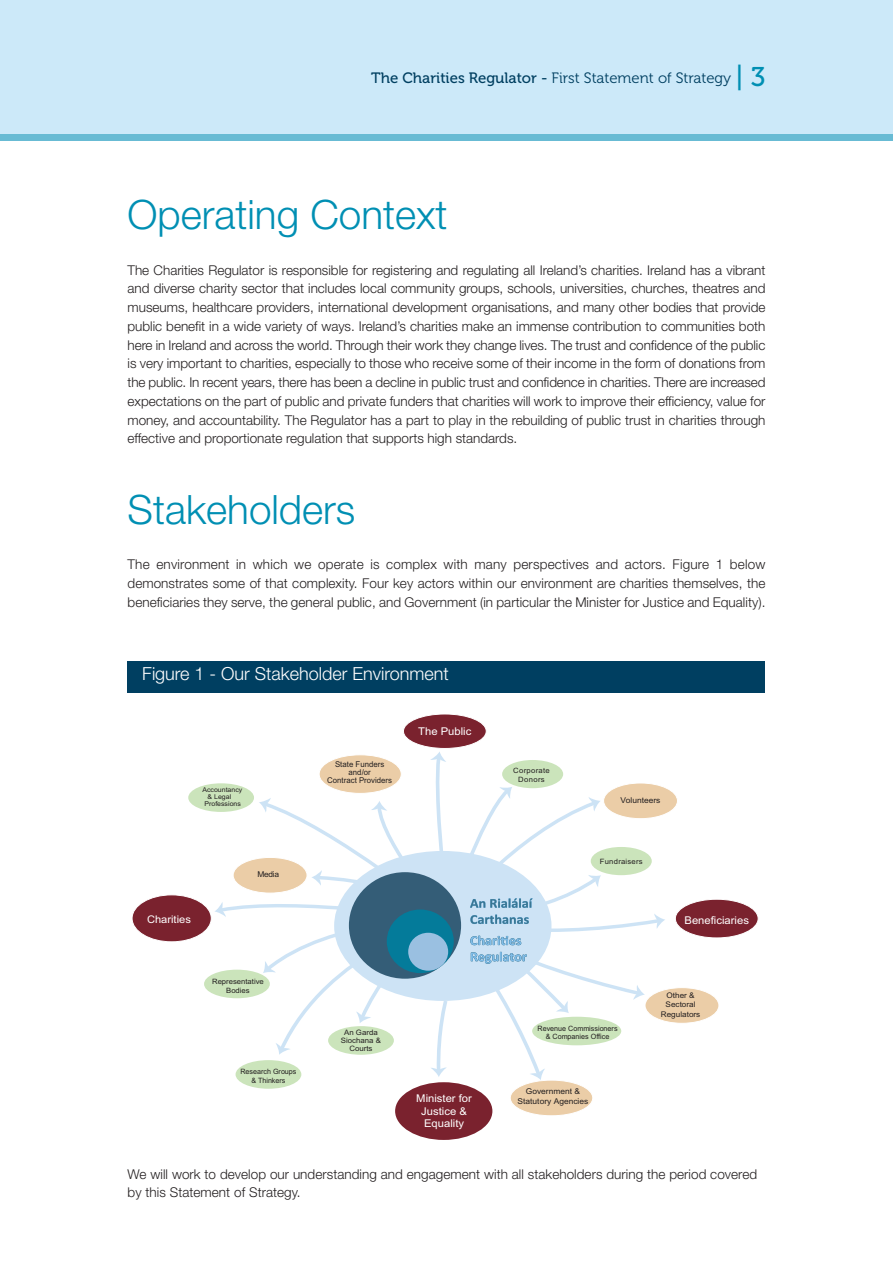
<style>
.page{position:relative;width:893px;height:1263px;background:#fff}
.page>*{position:absolute;margin:0;border:0;box-sizing:border-box;transform-origin:0 0}
.t1{font:300 40.5px "Helvetica Neue";color:#008fb3}
.t2{font:300 18px "Helvetica Neue";color:#fff}
.t3{font:15px "Museo 300";color:#003f61}
.t4{font:300 13.5px/18.8px "Helvetica Neue";letter-spacing:.005em;color:#231f20;text-align:justify}
.t5{font:10.65px/12.8px "Arial";color:#fff;text-align:center;scale:1.05 1}
.t6{font:10.5px "Arial";color:#fff;scale:1.05 1}
.t7{font:7.95px/9.6px "Arial";color:#231f20;text-align:center;scale:1.05 1}
.t8{font:7.95px/7.9px "Arial";color:#231f20;text-align:center}
.t9{font:7.8px/9.3px "Arial";color:#231f20;text-align:center;scale:1.05 1}
.t10{font:7.5px/7.9px "Arial";color:#231f20;text-align:center;scale:1.05 1}
.t11{font:7.35px/7.4px "Arial";color:#231f20;text-align:center}
.t12{font:7.35px/8.7px "Arial";color:#231f20;text-align:center;scale:1.05 1}
.t13{font:7.35px/9.4px "Arial";letter-spacing:.04em;color:#231f20;text-align:center;scale:1.05 1}
.t14{font:7.35px "Arial";letter-spacing:.035em;color:#231f20;scale:1.05 1}
.t15{font:6.6px "Arial";color:#231f20;scale:1.05 1}
.s1{font-family:"Museo 500"}
.s2{font-family:"Museo 500";font-size:27px;color:#008fb3}
</style>
<div class="page">
<div style="left:0;top:0;width:893px;height:140px;background:#cce9f9"></div>
<div style="left:0;top:134px;width:893px;height:6px;background:#68bbd4"></div>
<div style="left:645px;top:988px;width:74px;height:35px;background:#ebcda7;border-radius:50%"></div>
<div style="left:645px;top:987px;width:74px;height:37px;border:1px solid #fff;border-radius:50%"></div>
<div style="left:510px;top:1080px;width:83px;height:36px;background:#ebcda7;border-radius:50%"></div>
<div style="left:510px;top:1080px;width:83px;height:36px;border:1px solid #fff;border-radius:50%"></div>
<div style="left:403px;top:714px;width:83px;height:34px;background:#7a222e;border-radius:50%"></div>
<div style="left:403px;top:714px;width:84px;height:35px;border:1px solid #fff;border-radius:50%"></div>
<div style="left:675px;top:899px;width:83px;height:39px;background:#7a222e;border-radius:50%"></div>
<div style="left:675px;top:899px;width:84px;height:39px;border:1px solid #fff;border-radius:50%"></div>
<div style="left:132px;top:895px;width:79px;height:47px;background:#7a222e;border-radius:50%"></div>
<div style="left:132px;top:894px;width:80px;height:48px;border:1px solid #fff;border-radius:50%"></div>
<div style="left:395px;top:1082px;width:97px;height:58px;background:#7a222e;border-radius:50%"></div>
<svg style="left:214px;top:752px;width:451px;height:328px"></svg>
<div style="left:319px;top:755px;width:82px;height:38px;background:#ebcda7;border-radius:50%"></div>
<div style="left:319px;top:754px;width:83px;height:40px;border:1px solid #fff;border-radius:50%"></div>
<div style="left:604px;top:783px;width:73px;height:36px;background:#ebcda7;border-radius:50%"></div>
<div style="left:603px;top:783px;width:75px;height:36px;border:1px solid #fff;border-radius:50%"></div>
<div style="left:328px;top:1026px;width:66px;height:29px;background:#cbe4bb;border-radius:50%"></div>
<div style="left:188px;top:783px;width:66px;height:29px;background:#cbe4bb;border-radius:50%"></div>
<div style="left:204px;top:970px;width:66px;height:28px;background:#cbe4bb;border-radius:50%"></div>
<div style="left:591px;top:847px;width:61px;height:28px;background:#cbe4bb;border-radius:50%"></div>
<div style="left:502px;top:760px;width:61px;height:28px;background:#cbe4bb;border-radius:50%"></div>
<div style="left:532px;top:1017px;width:89px;height:28px;background:#cbe4bb;border-radius:50%"></div>
<div style="left:236px;top:1060px;width:65px;height:29px;background:#cbe4bb;border-radius:50%"></div>
<div style="left:128px;top:661px;width:637px;height:32px;background:#003f61"></div>
<p class="t3" style="left:371px;top:72px;width:396px"><span class="s1">The Charities Regulator -</span> First Statement of Strategy <span class="s2">| 3</span></p>
<h1 class="t1" style="left:128px;top:200px;width:321px">Operating Context</h1>
<p class="t4" style="left:128px;top:262px;width:639px">The Charities Regulator is responsible for registering and regulating all Ireland’s charities. Ireland has a vibrant and diverse charity sector that includes local community groups, schools, universities, churches, theatres and museums, healthcare providers, international development organisations, and many other bodies that provide public benefit in a wide variety of ways. Ireland’s charities make an immense contribution to communities both here in Ireland and across the world. Through their work they change lives. The trust and confidence of the public is very important to charities, especially to those who receive some of their income in the form of donations from the public. In recent years, there has been a decline in public trust and confidence in charities. There are increased expectations on the part of public and private funders that charities will work to improve their efficiency, value for money, and accountability. The Regulator has a part to play in the rebuilding of public trust in charities through effective and proportionate regulation that supports high standards.</p>
<h1 class="t1" style="left:128px;top:495px;width:229px">Stakeholders</h1>
<p class="t4" style="left:128px;top:557px;width:639px">The environment in which we operate is complex with many perspectives and actors. Figure 1 below demonstrates some of that complexity. Four key actors within our environment are charities themselves, the beneficiaries they serve, the general public, and Government (in particular the Minister for Justice and Equality).</p>
<h2 class="t2" style="left:142px;top:667px;width:308px">Figure 1 - Our Stakeholder Environment</h2>
<p class="t15" style="left:202px;top:786px;width:40px">Accountancy</p>
<p class="t15" style="left:208px;top:793px;width:24px">&amp; Legal</p>
<p class="t15" style="left:204px;top:799px;width:36px">Professions</p>
<p class="t7" style="left:257px;top:870px;width:22px">Media</p>
<p class="t8" style="left:327px;top:760px;width:66px">State Funders and/or<br>Contract Providers</p>
<p class="t5" style="left:418px;top:725px;width:52px">The Public</p>
<p class="t13" style="left:513px;top:766px;width:36px">Corporate<br>Donors</p>
<p class="t7" style="left:621px;top:796px;width:39px">Volunteers</p>
<p class="t14" style="left:600px;top:856px;width:42px">Fundraisers</p>
<p class="t6" style="left:147px;top:912px;width:43px">Charities</p>
<p class="t5" style="left:684px;top:914px;width:63px">Beneficiaries</p>
<p class="t12" style="left:212px;top:977px;width:51px">Representative<br>Bodies</p>
<p class="t11" style="left:240px;top:1068px;width:58px;line-height:8.4px">Research Groups &amp; Thinkers</p>
<p class="t10" style="left:341px;top:1029px;width:40px">An Garda<br>Siochana &amp;<br>Courts</p>
<p class="t11" style="left:537px;top:1025px;width:82px">Revenue Commissioners &amp; Companies Office</p>
<p class="t5" style="left:416px;top:1092px;width:54px">Minister for<br>Justice &amp;<br>Equality</p>
<p class="t7" style="left:518px;top:1086px;width:69px">Government &amp;<br>Statutory Agencies</p>
<p class="t9" style="left:661px;top:991px;width:39px">Other &amp;<br>Sectoral<br>Regulators</p>
<p class="t4" style="left:128px;top:1166px;width:631px">We will work to develop our understanding and engagement with all stakeholders during the period covered by this Statement of Strategy.</p>
</div>
